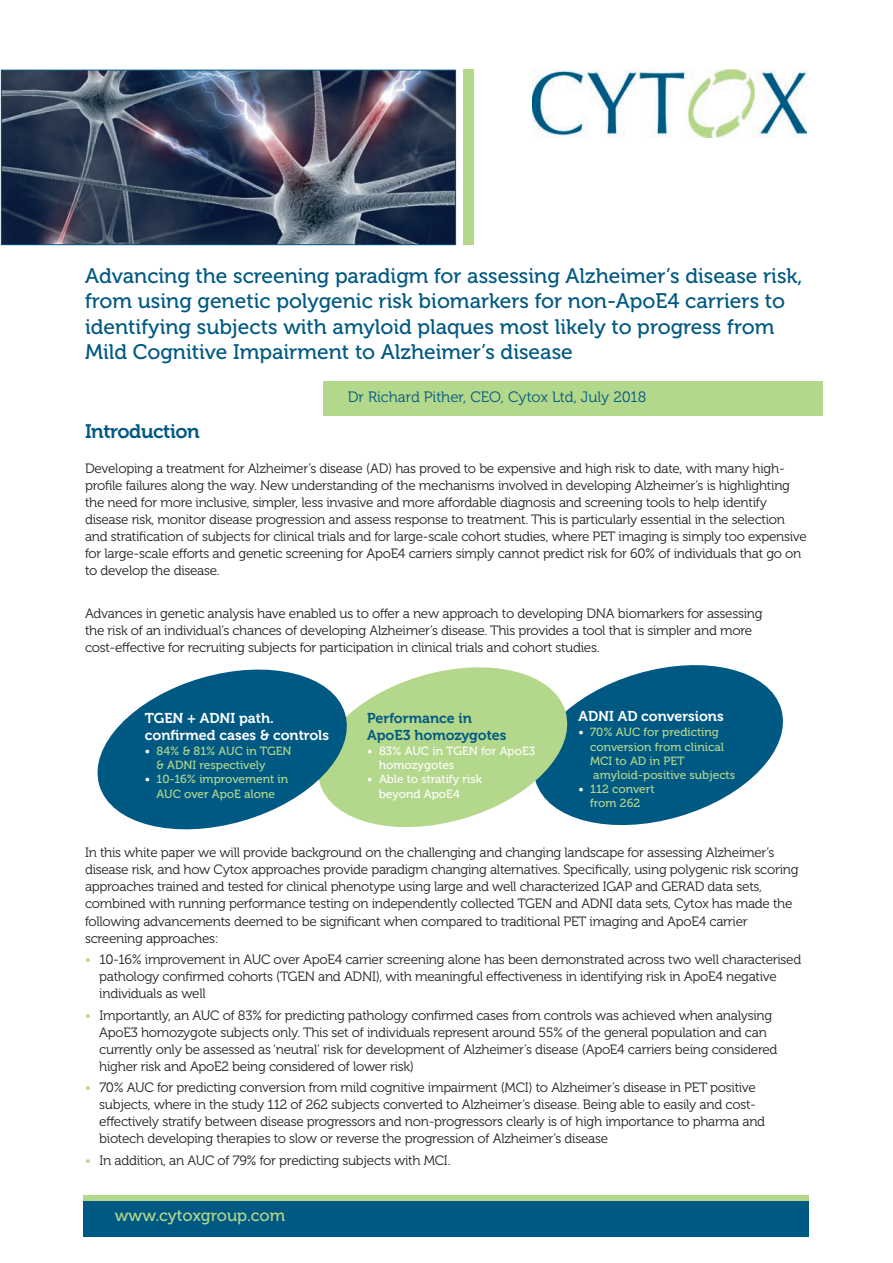
<style>
.page{position:relative;width:893px;height:1263px;background:#fff}
.page>*{position:absolute;margin:0;border:0;box-sizing:border-box;transform-origin:0 0}
.t1{font:21px/25.2px "Museo 500";color:#005983}
.t2{font:19.5px "Museo 700";letter-spacing:-.02em;color:#005983}
.t3{font:16.5px "Museo 500";color:#b3d78b}
.t4{font:15px "Museo 300";color:#005983}
.t5{font:14.25px/17.1px "Museo 700";color:#fff}
.t6{font:14.25px/17.1px "Museo 700";color:#005983}
.t7{font:13.5px/17.1px "Museo 300";letter-spacing:-.02em;color:#231f20}
.t8{font:11.85px/14.2px "Museo 500";color:#b3d78b}
.t9{font:11.85px/14.2px "Museo 500";color:#fff}
.s1{color:#fff}
.s2{color:#b3d78b}
</style>
<div class="page">
<svg style="left:577px;top:665px;width:206px;height:161px;fill:#005983"></svg>
<svg style="left:357px;top:667px;width:220px;height:161px;fill:#b3d78b"></svg>
<div style="left:83px;top:1201px;width:725px;height:36px;background:#005983"></div>
<div style="left:83px;top:1195px;width:725px;height:6px;background:#b3d78b"></div>
<div style="left:463px;top:70px;width:11px;height:175px;background:#b3d78b"></div>
<img style="left:3px;top:72px;width:451px;height:171px">
<div style="left:1px;top:70px;width:455px;height:175px;border:1px solid #005983"></div>
<img style="left:533px;top:70px;width:273px;height:67px">
<div style="left:323px;top:382px;width:500px;height:34px;background:#b3d78b"></div>
<svg style="left:97px;top:669px;width:260px;height:161px;fill:#005983"></svg>
<p class="t1" style="left:85px;top:264px;width:719px">Advancing the screening paradigm for assessing Alzheimer’s disease risk, from using genetic polygenic risk biomarkers for non-ApoE4 carriers to identifying subjects with amyloid plaques most likely to progress from Mild Cognitive Impairment to Alzheimer’s disease</p>
<p class="t4" style="left:348px;top:389px;width:300px">Dr Richard Pither, CEO, Cytox Ltd, July 2018</p>
<h2 class="t2" style="left:85px;top:421px;width:116px">Introduction</h2>
<p class="t7" style="left:85px;top:460px;width:723px">Developing a treatment for Alzheimer’s disease (AD) has proved to be expensive and high risk to date, with many high&shy;profile failures along the way. New understanding of the mechanisms involved in developing Alzheimer’s is highlighting the need for more inclusive, simpler, less invasive and more affordable diagnosis and screening tools to help identify disease risk, monitor disease progression and assess response to treatment. This is particularly essential in the selection and stratification of subjects for clinical trials and for large-scale cohort studies, where PET imaging is simply too expensive for large-scale efforts and genetic screening for ApoE4 carriers simply cannot predict risk for 60% of individuals that go on to develop the disease.</p>
<p class="t7" style="left:85px;top:605px;width:679px">Advances in genetic analysis have enabled us to offer a new approach to developing DNA biomarkers for assessing the risk of an individual’s chances of developing Alzheimer’s disease. This provides a tool that is simpler and more cost-effective for recruiting subjects for participation in clinical trials and cohort studies.</p>
<p class="t5" style="left:145px;top:709px;width:186px">TGEN + ADNI path. confirmed cases &amp; controls</p>
<p class="t8" style="left:156px;top:744px;width:137px;text-indent:-12px"><span class="s1">•</span> 84% &amp; 81% AUC in TGEN &amp; ADNI respectively</p>
<p class="t8" style="left:145px;top:772px;width:145px;text-align:center"><span class="s1">•</span> 10-16% improvement in<br>AUC over ApoE alone</p>
<p class="t6" style="left:367px;top:709px;width:141px">Performance in<br>ApoE3 homozygotes</p>
<p class="t9" style="left:379px;top:744px;width:158px;text-indent:-12px">• 83% AUC in TGEN for ApoE3 homozygotes</p>
<p class="t9" style="left:379px;top:772px;width:105px;text-indent:-12px">• Able to stratify risk beyond ApoE4</p>
<p class="t5" style="left:578px;top:708px;width:147px">ADNI AD conversions</p>
<p class="t8" style="left:590px;top:725px;width:147px;text-indent:-12px"><span class="s1">•</span> 70% AUC for predicting conversion from clinical<br>MCI to AD in PET amyloid-positive subjects</p>
<p class="t8" style="left:578px;top:782px;width:78px;text-align:center"><span class="s1">•</span> 112 convert from 262</p>
<p class="t7" style="left:85px;top:844px;width:715px">In this white paper we will provide background on the challenging and changing landscape for assessing Alzheimer’s disease risk, and how Cytox approaches provide paradigm changing alternatives. Specifically, using polygenic risk scoring approaches trained and tested for clinical phenotype using large and well characterized IGAP and GERAD data sets, combined with running performance testing on independently collected TGEN and ADNI data sets, Cytox has made the following advancements deemed to be significant when compared to traditional PET imaging and ApoE4 carrier screening approaches:</p>
<p class="t7" style="left:99px;top:951px;width:703px;text-indent:-14px"><span class="s2">•</span> 10-16% improvement in AUC over ApoE4 carrier screening alone has been demonstrated across two well characterised pathology confirmed cohorts (TGEN and ADNI), with meaningful effectiveness in identifying risk in ApoE4 negative individuals as well</p>
<p class="t7" style="left:99px;top:1006px;width:680px;text-indent:-14px"><span class="s2">•</span> Importantly, an AUC of 83% for predicting pathology confirmed cases from controls was achieved when analysing ApoE3 homozygote subjects only. This set of individuals represent around 55% of the general population and can currently only be assessed as ‘neutral’ risk for development of Alzheimer’s disease (ApoE4 carriers being considered higher risk and ApoE2 being considered of lower risk)</p>
<p class="t7" style="left:99px;top:1079px;width:667px;text-indent:-14px"><span class="s2">•</span> 70% AUC for predicting conversion from mild cognitive impairment (MCI) to Alzheimer’s disease in PET positive subjects, where in the study 112 of 262 subjects converted to Alzheimer’s disease. Being able to easily and cost&shy;effectively stratify between disease progressors and non-progressors clearly is of high importance to pharma and biotech developing therapies to slow or reverse the progression of Alzheimer’s disease</p>
<p class="t7" style="left:85px;top:1152px;width:367px"><span class="s2">•</span> In addition, an AUC of 79% for predicting subjects with MCI.</p>
<p class="t3" style="left:115px;top:1206px;width:172px">www.cytoxgroup.com</p>
</div>
